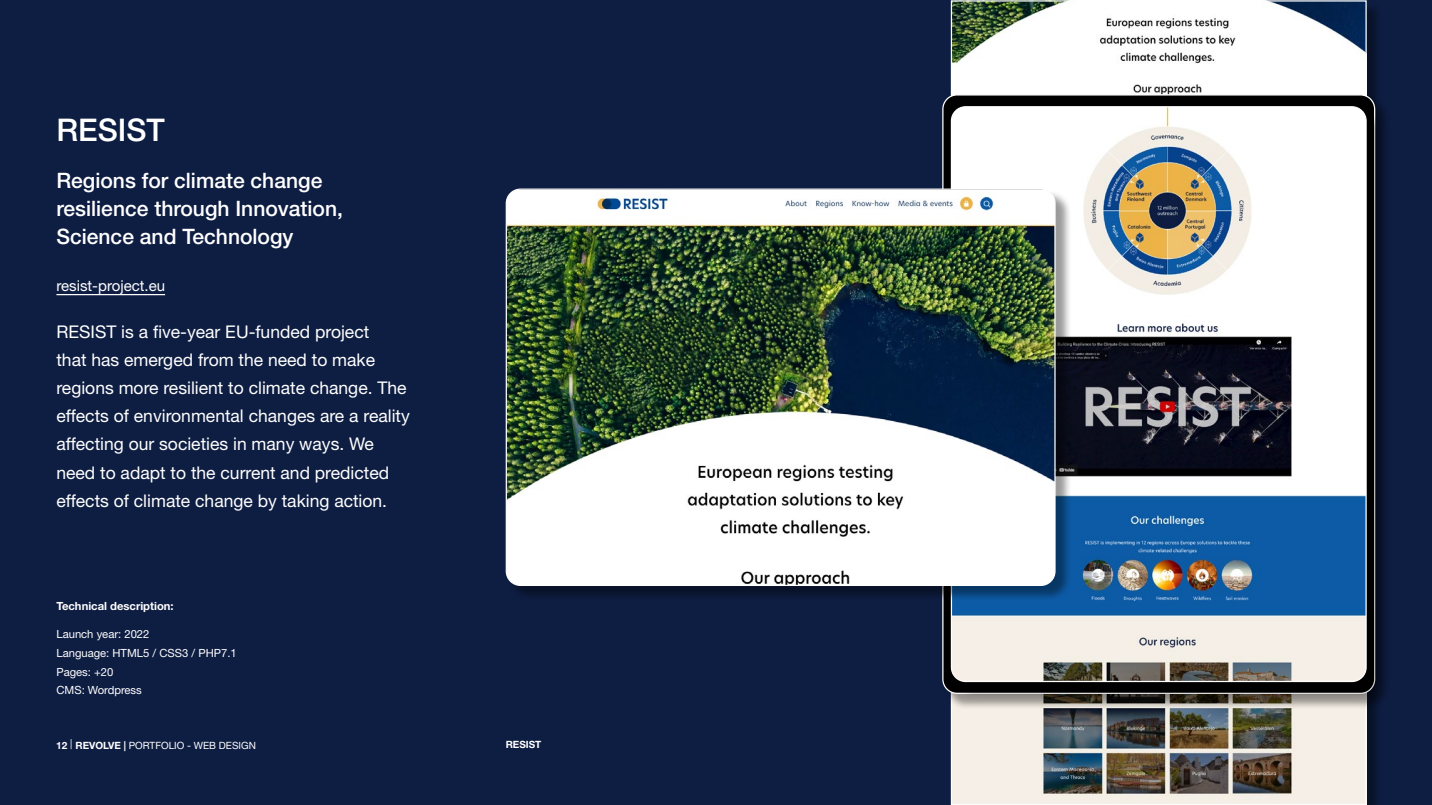
<style>
.page{position:relative;width:1432px;height:805px;background:#fff}
.page>*{position:absolute;margin:0;border:0;box-sizing:border-box;transform-origin:0 0}
.t1{font:500 31.25px "Helvetica Neue LT Std";color:#fff}
.t2{font:500 21.25px/28.1px "Helvetica Neue LT Std";color:#fff}
.t3{font:17.5px/28.1px "Helvetica Neue LT Std";color:#fff}
.t4{font:15px "Helvetica Neue LT Std";color:#fff}
.t5{font:11.25px/18.8px "Helvetica Neue LT Std";color:#fff}
.t6{font:700 11.25px "Helvetica Neue LT Std";color:#fff}
.t7{font:10px "Helvetica Neue LT Std";color:#fff}
.t8{font:700 10px "Helvetica Neue LT Std";color:#fff}
.s1{font-weight:700}
</style>
<div class="page">
<div style="left:0;top:1px;width:1431px;height:803px;background:#0e1d42"></div>
<img style="left:950px;top:0;width:417px;height:804px">
<div style="left:943px;top:96px;width:447px;height:613px;background:#000;opacity:.4"></div>
<div style="left:943px;top:95px;width:431px;height:598px;background:#000;border-radius:14px"></div>
<div style="left:952px;top:108px;width:430px;height:590px;background:#000;opacity:.4"></div>
<img style="left:952px;top:107px;width:414px;height:574px">
<div style="left:507px;top:190px;width:564px;height:411px;background:#000;opacity:.4"></div>
<img style="left:506px;top:190px;width:549px;height:395px">
<hr style="left:56px;top:294px;width:109px;height:1px;background:#fff">
<h1 class="t1" style="left:56px;top:111px;width:110px">RESIST</h1>
<p class="t2" style="left:56px;top:166px;width:288px">Regions for climate change resilience through Innovation,<br>Science and Technology</p>
<p class="t4" style="left:56px;top:276px;width:110px">resist-project.eu</p>
<p class="t3" style="left:56px;top:317px;width:355px">RESIST is a five-year EU-funded project<br>that has emerged from the need to make regions more resilient to climate change. The effects of environmental changes are a reality affecting our societies in many ways. We need to adapt to the current and predicted effects of climate change by taking action.</p>
<p class="t6" style="left:56px;top:598px;width:119px">Technical description:</p>
<p class="t5" style="left:56px;top:624px;width:182px">Launch year: 2022<br>Language: HTML5 / CSS3 / PHP7.1<br>Pages: +20<br>CMS: Wordpress</p>
<p class="t7" style="left:56px;top:738px;width:201px"><span class="s1">12</span> | <span class="s1">REVOLVE |</span> PORTFOLIO - WEB DESIGN</p>
<p class="t8" style="left:506px;top:738px;width:37px">RESIST</p>
</div>
